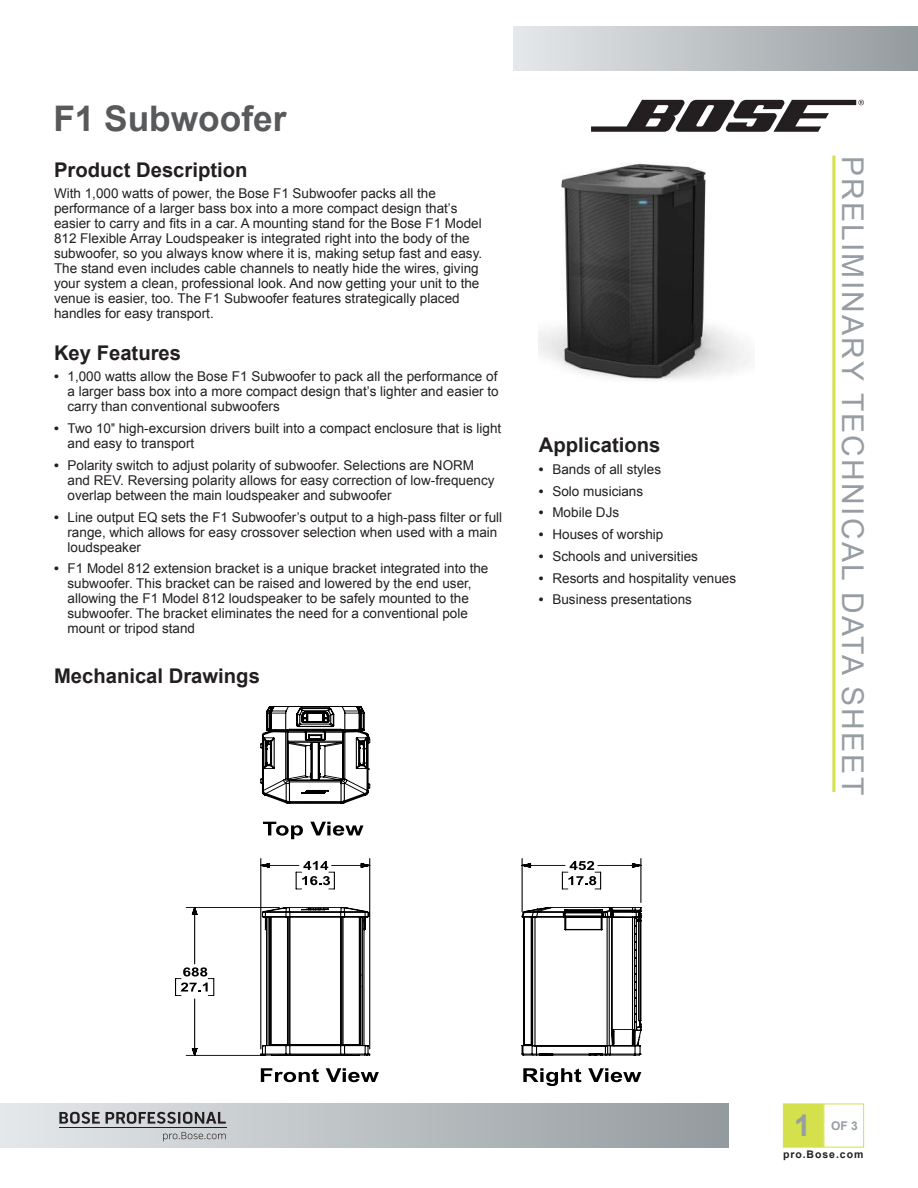
<style>
.page{position:relative;width:918px;height:1188px;background:#fff}
.page>*{position:absolute;margin:0;border:0;box-sizing:border-box;transform-origin:0 0}
.t1{font:700 35.25px "Arial";color:#58595b}
.t2{font:30px "Arial";letter-spacing:.075em;color:#969ea3}
.t3{font:700 30px "Arial";color:#969ea3}
.t4{font:700 20.25px "Arial";color:#231f20}
.t5{font:13.5px/15px "Arial";color:#231f20}
.t6{font:700 12px "Arial";color:#969ea3}
.t7{font:700 10.5px "Arial";letter-spacing:.09em;color:#231f20}
.s1{font-weight:700}
.s2{font-family:"Arial Narrow"}
</style>
<div class="page">
<svg style="left:591px;top:100px;width:273px;height:32px"></svg>
<div style="left:783px;top:1104px;width:41px;height:44px;background:#d5e04d;border:1px solid #d5e04d"></div>
<hr style="left:832px;top:156px;width:3px;height:636px;background:#d5e04d">
<div style="left:513px;top:26px;width:405px;height:44px;background:linear-gradient(to right,#e5e8ea,#949b9e)"></div>
<div style="left:0;top:1104px;width:729px;height:44px;background:linear-gradient(to right,#e5e8ea,#949b9e)"></div>
<hr style="left:59px;top:1128px;width:168px;height:1px;background:#231f20">
<svg style="left:59px;top:1112px;width:167px;height:12px;background:#848586"></svg>
<svg style="left:163px;top:1132px;width:63px;height:9px"></svg>
<img style="left:539px;top:163px;width:211px;height:217px">
<svg style="left:261px;top:1068px;width:58px;height:14px"></svg>
<svg style="left:326px;top:1068px;width:53px;height:14px"></svg>
<svg style="left:523px;top:1068px;width:58px;height:18px"></svg>
<svg style="left:588px;top:1068px;width:53px;height:14px"></svg>
<svg style="left:176px;top:706px;width:465px;height:349px"></svg>
<h1 class="t1" style="left:53px;top:95px;width:235px">F1 Subwoofer</h1>
<h3 class="t4" style="left:54px;top:156px;width:195px">Product Description</h3>
<p class="t5" style="left:54px;top:186px;width:430px">With 1,000 watts of power, the Bose F1 Subwoofer packs all the performance of a larger bass box into a more compact design that’s easier to carry and fits in a car. A mounting stand for the Bose F1 Model 812 Flexible Array Loudspeaker is integrated right into the body of the subwoofer, so you always know where it is, making setup fast and easy.<br>The stand even includes cable channels to neatly hide the wires, giving your system a clean, professional look. And now getting your unit to the venue is easier, too. The F1 Subwoofer features strategically placed handles for easy transport.</p>
<h3 class="t4" style="left:54px;top:339px;width:129px">Key Features</h3>
<p class="t5" style="left:68px;top:369px;width:433px;text-align:justify;text-indent:-14px"><span class="s1">•</span> 1,000 watts allow the Bose F1 Subwoofer to pack all the performance of a larger bass box into a more compact design that’s lighter and easier to carry than conventional subwoofers</p>
<p class="t5" style="left:68px;top:421px;width:435px;text-indent:-14px"><span class="s1">•</span> Two 10<span class="s2">"</span> high-excursion drivers built into a compact enclosure that is light and easy to transport</p>
<p class="t5" style="left:68px;top:458px;width:429px;text-indent:-14px"><span class="s1">•</span> Polarity switch to adjust polarity of subwoofer. Selections are NORM and REV. Reversing polarity allows for easy correction of low-frequency overlap between the main loudspeaker and subwoofer</p>
<p class="t5" style="left:68px;top:510px;width:436px;text-indent:-14px"><span class="s1">•</span> Line output EQ sets the F1 Subwoofer’s output to a high-pass filter or full range, which allows for easy crossover selection when used with a main loudspeaker</p>
<p class="t5" style="left:68px;top:561px;width:422px;text-indent:-14px"><span class="s1">•</span> F1 Model 812 extension bracket is a unique bracket integrated into the subwoofer. This bracket can be raised and lowered by the end user, allowing the F1 Model 812 loudspeaker to be safely mounted to the subwoofer. The bracket eliminates the need for a conventional pole mount or tripod stand</p>
<h3 class="t4" style="left:54px;top:662px;width:207px">Mechanical Drawings</h3>
<h3 class="t4" style="left:539px;top:432px;width:123px">Applications</h3>
<p class="t5" style="left:539px;top:462px;width:124px"><span class="s1">•</span> Bands of all styles</p>
<p class="t5" style="left:539px;top:484px;width:106px"><span class="s1">•</span> Solo musicians</p>
<p class="t5" style="left:539px;top:505px;width:82px"><span class="s1">•</span> Mobile DJs</p>
<p class="t5" style="left:539px;top:527px;width:126px"><span class="s1">•</span> Houses of worship</p>
<p class="t5" style="left:539px;top:549px;width:161px"><span class="s1">•</span> Schools and universities</p>
<p class="t5" style="left:539px;top:571px;width:199px"><span class="s1">•</span> Resorts and hospitality venues</p>
<p class="t5" style="left:539px;top:592px;width:155px"><span class="s1">•</span> Business presentations</p>
<h2 class="t2" style="left:872px;top:156px;width:641px;rotate:90deg">PRELIMINARY TECHNICAL DATA SHEET</h2>
<h2 class="t3" style="left:794px;top:1105px;width:18px">1</h2>
<p class="t6" style="left:831px;top:1117px;width:28px">OF 3</p>
<p class="t7" style="left:783px;top:1148px;width:82px">pro.Bose.com</p>
</div>
